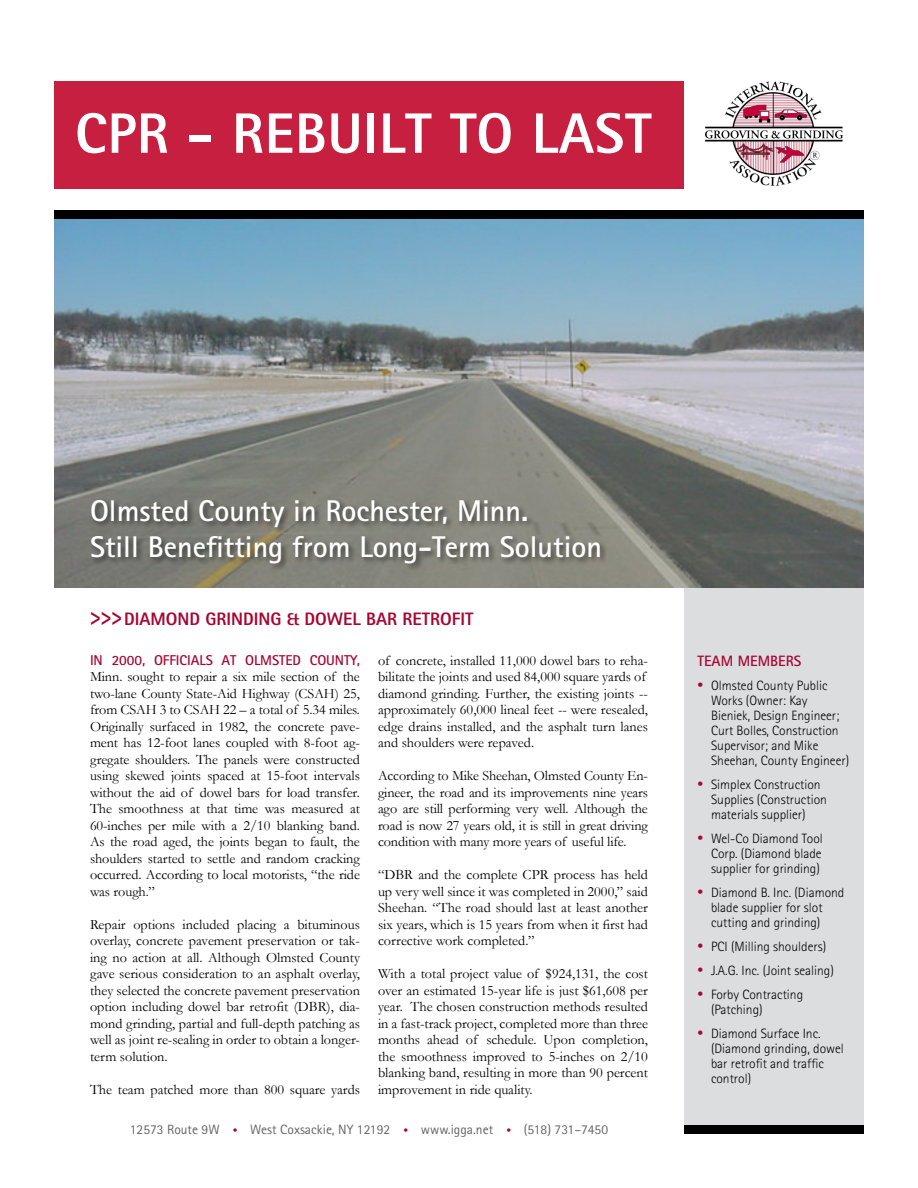
<style>
.page{position:relative;width:918px;height:1188px;background:#fff}
.page>*{position:absolute;margin:0;border:0;box-sizing:border-box;transform-origin:0 0}
.t1{font:800 57px "Rotis Sans Serif";letter-spacing:.015em;color:#fff}
.t2{font:700 30px/36px "Rotis Sans Serif";color:#fff}
.t3{font:800 18px "Rotis Sans Serif";color:#a70532}
.t4{font:700 15px "Rotis Sans Serif";color:#a70532}
.t5{font:14.25px/16.5px "Garamond";color:#000;text-align:justify}
.t6{font:300 13.5px/15px "Rotis Sans Serif";color:#000}
.t7{font:13.5px "Rotis Sans Serif";color:#636467}
.s1{font-size:27px}
.s2{font-family:"Rotis Sans Serif";font-weight:700;color:#a70532}
.s3{font-family:"Times";font-size:12px;color:#a70532}
.s4{font-size:12px;color:#a70532}
</style>
<div class="page">
<div style="left:54px;top:81px;width:630px;height:108px;background:#c61f40"></div>
<div style="left:684px;top:214px;width:180px;height:914px;background:#dcddde"></div>
<img style="left:54px;top:219px;width:810px;height:369px">
<div style="left:54px;top:210px;width:810px;height:9px;background:#000"></div>
<div style="left:684px;top:1125px;width:180px;height:9px;background:#000"></div>
<img style="left:705px;top:81px;width:138px;height:105px">
<div style="left:89px;top:498px;width:519px;height:73px;background:#000;opacity:.5"></div>
<p class="t1" style="left:75px;top:97px;width:578px">CPR - REBUILT TO LAST</p>
<p class="t2" style="left:90px;top:492px;width:514px">Olmsted County in Rochester, M inn.<br>Still Benefitting from Long-Term Solution</p>
<p class="t3" style="left:90px;top:608px;width:385px"><span class="s1">&gt;&gt;&gt;</span> DIAMOND GRINDING &amp; DOWEL BAR RETROFIT</p>
<p class="t5" style="left:90px;top:652px;width:272px"><span class="s2">In 2000, offi cials at Olmsted County, </span>Minn. sought to repair a six mile section of the two-lane County State-Aid Highway (CSAH) 25, from CSAH 3 to CSAH 22 – a total of 5.34 miles.<br>Originally surfaced in 1982, the concrete pave&shy;ment has 12-foot lanes coupled with 8-foot ag&shy;gregate shoulders. The panels were constructed using skewed joints spaced at 15-foot intervals without the aid of dowel bars for load transfer.<br>The smoothness at that time was measured at 60-inches per mile with a 2/10 blanking band.<br>As the road aged, the joints began to fault, the shoulders started to settle and random cracking occurred. According to local motorists, “the ride was rough.”</p>
<p class="t5" style="left:90px;top:916px;width:272px">Repair options included placing a bituminous overlay, concrete pavement preservation or tak&shy;ing no action at all. Although Olmsted County gave serious consideration to an asphalt overlay, they selected the concrete pavement preservation option including dowel bar retrofit (DBR), dia&shy;mond grinding, partial and full-depth patching as well as joint re-sealing in order to obtain a longer&shy;term solution.</p>
<p class="t5" style="left:90px;top:1081px;width:271px">The team patched more than 800 square yards</p>
<p class="t5" style="left:378px;top:652px;width:272px;text-align:left">of concrete, installed 11,000 dowel bars to reha&shy;bilitate the joints and used 84,000 square yards of diamond grinding. Further, the existing joints -- approximately 60,000 lineal feet -- were resealed, edge drains installed, and the asphalt turn lanes and shoulders were repaved.</p>
<p class="t5" style="left:378px;top:767px;width:272px">According to Mike Sheehan, Olmsted County En&shy;gineer, the road and its improvements nine years ago are still performing very well. Although the road is now 27 years old, it is still in great driving condition with many more years of useful life.</p>
<p class="t5" style="left:378px;top:866px;width:271px">“DBR and the complete CPR process has held up very well since it was completed in 2000,” said Sheehan. “The road should last at least another six years, which is 15 years from when it first had corrective work completed.”</p>
<p class="t5" style="left:378px;top:965px;width:272px">With a total project value of $924,131, the cost over an estimated 15-year life is just $61,608 per year. The chosen construction methods resulted in a fast-track project, completed more than three months ahead of schedule. Upon completion, the smoothness improved to 5-inches on 2/10 blanking band, resulting in more than 90 percent improvement in ride quality.</p>
<p class="t7" style="left:130px;top:1122px;width:480px">12573 Route 9W <span class="s3">•</span> West Coxsackie, NY 12192 <span class="s3">•</span> www.igga.net <span class="s3">•</span> (518) 731–7450</p>
<p class="t4" style="left:698px;top:651px;width:10px">TEAM</p>
<p class="t4" style="left:738px;top:651px;width:12px">MEM</p>
<p class="t4" style="left:770px;top:651px;width:32px">BERS</p>
<p class="t6" style="left:711px;top:678px;width:140px;text-indent:-14px"><span class="s4">•</span> Olmsted County Public<br>Works (Owner: Kay<br>Bieniek, Design Engineer;<br>Curt Bolles, Construction<br>Supervisor; and Mike<br>Sheehan, County Engineer)</p>
<p class="t6" style="left:711px;top:777px;width:117px;text-indent:-14px"><span class="s4">•</span> Simplex Construction<br>Supplies (Construction materials supplier)</p>
<p class="t6" style="left:711px;top:831px;width:113px;text-align:justify;text-indent:-14px"><span class="s4">•</span> Wel-Co Diamond Tool Corp. (Diamond blade supplier for grinding)</p>
<p class="t6" style="left:711px;top:885px;width:135px;text-indent:-14px"><span class="s4">•</span> Diamond B. Inc. (Diamond blade supplier for slot cutting and grinding)</p>
<p class="t6" style="left:698px;top:939px;width:130px"><span class="s4">•</span> PCI (Milling shoulders)</p>
<p class="t6" style="left:698px;top:963px;width:138px"><span class="s4">•</span> J.A.G. Inc. (Joint sealing)</p>
<p class="t6" style="left:711px;top:987px;width:94px;text-indent:-14px"><span class="s4">•</span> Forby Contracting (Patching)</p>
<p class="t6" style="left:711px;top:1026px;width:134px;text-indent:-14px"><span class="s4">•</span> Diamond Surface Inc. (Diamond grinding, dowel bar retrofit and traffic control)</p>
</div>
